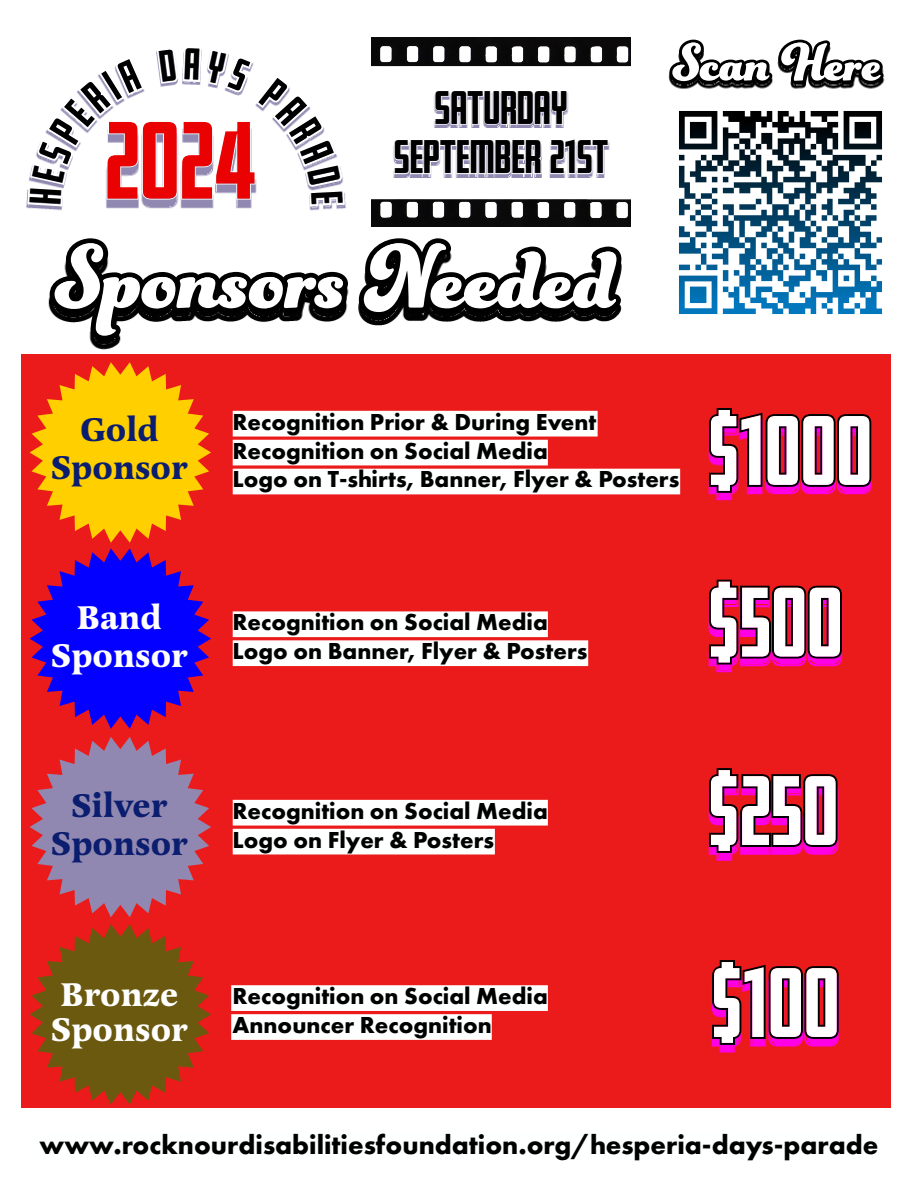
<style>
.page{position:relative;width:918px;height:1188px;background:#fff}
.page>*{position:absolute;margin:0;border:0;box-sizing:border-box;transform-origin:0 0}
.t1{font:700 97.05px "Funkydori";color:#fff}
.t2{font:900 96px "Fresno";color:#ea0101}
.t3{font:900 86.25px/171.6px "Fresno";color:#fff}
.t4{font:700 56.85px "Funkydori";color:#fff}
.t5{font:900 41.25px/49.5px "Fresno";color:#000;text-align:center}
.t6{font:700 34.05px/37.8px "Latienne Pro";color:#0b1d6f;text-align:center}
.t7{font:700 34.05px/37.8px "Latienne Pro";color:#fff;text-align:center}
.t8{font:700 27.6px "Futura PT";color:#000}
.t9{font:700 24px/29px "Futura PT";color:#000}
</style>
<div class="page">
<img style="left:589px;top:37px;width:296px;height:52px">
<svg style="left:669px;top:40px;width:214px;height:44px"></svg>
<img style="left:679px;top:111px;width:203px;height:203px">
<img style="left:26px;top:164px;width:819px;height:186px">
<svg style="left:50px;top:238px;width:571px;height:103px"></svg>
<div style="left:21px;top:354px;width:870px;height:754px;background:#ec1b1b"></div>
<svg style="left:30px;top:362px;width:181px;height:367px"></svg>
<svg style="left:30px;top:737px;width:181px;height:180px"></svg>
<svg style="left:30px;top:924px;width:181px;height:181px"></svg>
<svg style="left:233px;top:411px;width:447px;height:83px"></svg>
<svg style="left:233px;top:611px;width:355px;height:55px;background:#fbe3e3"></svg>
<svg style="left:233px;top:800px;width:315px;height:54px;background:#fbdfdf"></svg>
<svg style="left:231px;top:985px;width:317px;height:55px;background:#fbdddd"></svg>
<img style="left:708px;top:420px;width:164px;height:81px">
<svg style="left:709px;top:408px;width:162px;height:85px"></svg>
<img style="left:708px;top:579px;width:135px;height:94px">
<svg style="left:709px;top:580px;width:133px;height:84px"></svg>
<img style="left:708px;top:780px;width:131px;height:81px">
<svg style="left:709px;top:768px;width:128px;height:85px"></svg>
<img style="left:711px;top:971px;width:128px;height:82px">
<svg style="left:712px;top:960px;width:126px;height:85px"></svg>
<img style="left:372px;top:38px;width:258px;height:188px">
<svg style="left:29px;top:49px;width:314px;height:155px"></svg>
<h2 class="t2" style="left:105px;top:107px;width:153px">2024</h2>
<h3 class="t5" style="left:394px;top:82px;width:216px">SATURDAY<br>SEPTEMBER 21ST</h3>
<h1 class="t1" style="left:55px;top:217px;width:563px">Sponsors Needed</h1>
<h3 class="t4" style="left:672px;top:27px;width:211px">Scan Here</h3>
<h3 class="t6" style="left:51px;top:411px;width:138px">Gold<br>Sponsor</h3>
<h3 class="t7" style="left:51px;top:599px;width:138px">Band<br>Sponsor</h3>
<h3 class="t6" style="left:51px;top:787px;width:138px">Silver<br>Sponsor</h3>
<h3 class="t7" style="left:51px;top:978px;width:138px;line-height:34.5px;text-align:left">Bronze<br>Sponsor</h3>
<p class="t9" style="left:232px;top:407px;width:448px">Recognition Prior &amp; During Event<br>Recognition on Social Media<br>Logo on T-shirts, Banner, Flyer &amp; Posters</p>
<p class="t9" style="left:232px;top:607px;width:356px">Recognition on Social Media<br>Logo on Banner, Flyer &amp; Posters</p>
<h3 class="t3" style="left:707px;top:365px;width:166px">$1000 $500</h3>
<p class="t9" style="left:232px;top:796px;width:317px">Recognition on Social Media<br>Logo on Flyer &amp; Posters</p>
<h3 class="t3" style="left:707px;top:725px;width:132px">$250</h3>
<p class="t9" style="left:232px;top:981px;width:317px">Recognition on Social Media<br>Announcer Recognition</p>
<h3 class="t3" style="left:710px;top:917px;width:130px">$100</h3>
<p class="t8" style="left:40px;top:1127px;width:840px">www.rocknourdisabilitiesfoundation.org/hesperia-days-parade</p>
</div>
